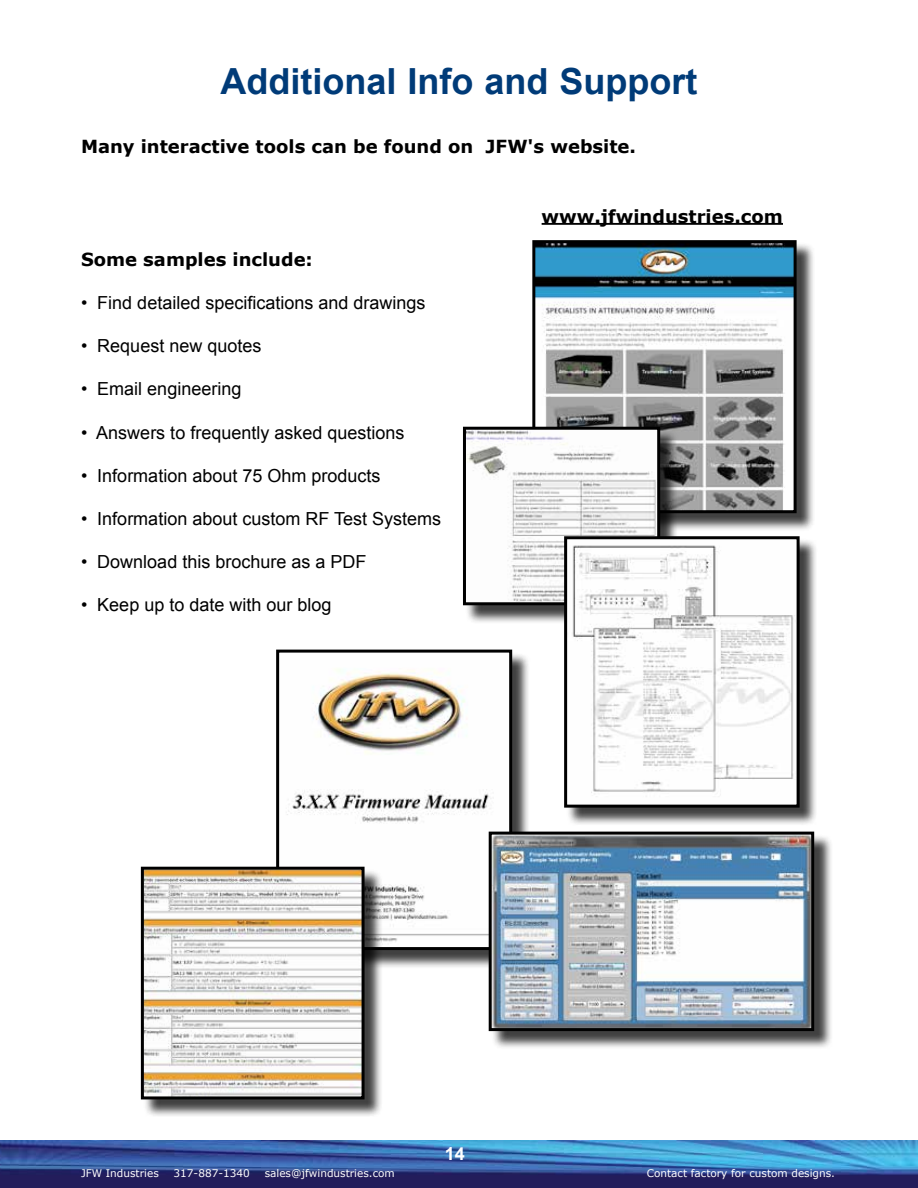
<style>
.page{position:relative;width:918px;height:1188px;background:#fff}
.page>*{position:absolute;margin:0;border:0;box-sizing:border-box;transform-origin:0 0}
.t1{font:700 36px "Arial";color:#003b78}
.t2{font:18px "Arial";color:#000}
.t3{font:700 18px "Verdana";color:#000}
.t4{font:700 18px "Arial";color:#fff}
.t5{font:10.5px "Verdana";color:#fff}
</style>
<div class="page">
<img style="left:0;top:1140px;width:918px;height:48px">
<hr style="left:542px;top:223px;width:241px;height:2px;background:#000">
<div style="left:535px;top:242px;width:280px;height:290px;background:#000;opacity:.75"></div>
<img style="left:536px;top:244px;width:257px;height:265px">
<div style="left:532px;top:240px;width:265px;height:273px;border:3px solid #000"></div>
<div style="left:278px;top:652px;width:253px;height:317px;background:#000;opacity:.75"></div>
<img style="left:280px;top:654px;width:228px;height:292px">
<div style="left:276px;top:650px;width:236px;height:300px;border:3px solid #000"></div>
<div style="left:491px;top:834px;width:342px;height:216px;background:#000;opacity:.75"></div>
<img style="left:493px;top:836px;width:317px;height:191px">
<div style="left:489px;top:832px;width:325px;height:199px;border:3px solid #000"></div>
<div style="left:143px;top:869px;width:240px;height:249px;background:#000;opacity:.75"></div>
<img style="left:145px;top:871px;width:216px;height:224px">
<div style="left:141px;top:867px;width:224px;height:232px;border:3px solid #000"></div>
<div style="left:465px;top:429px;width:214px;height:195px;background:#000;opacity:.75"></div>
<img style="left:467px;top:431px;width:189px;height:170px">
<div style="left:463px;top:427px;width:197px;height:178px;border:3px solid #000"></div>
<div style="left:566px;top:539px;width:252px;height:287px;background:#000;opacity:.75"></div>
<img style="left:568px;top:540px;width:228px;height:264px">
<div style="left:564px;top:536px;width:236px;height:272px;border:3px solid #000"></div>
<h1 class="t1" style="left:221px;top:57px;width:478px">Additional Info and Support</h1>
<p class="t3" style="left:81px;top:134px;width:557px">Many interactive tools can be found on JFW's website.</p>
<p class="t3" style="left:81px;top:247px;width:233px">Some samples include:</p>
<p class="t2" style="left:81px;top:291px;width:346px">• Find detailed specifications and drawings</p>
<p class="t2" style="left:81px;top:334px;width:182px">• Request new quotes</p>
<p class="t2" style="left:81px;top:377px;width:162px">• Email engineering</p>
<p class="t2" style="left:81px;top:421px;width:325px">• Answers to frequently asked questions</p>
<p class="t2" style="left:81px;top:464px;width:301px">• Information about 75 Ohm products</p>
<p class="t2" style="left:81px;top:507px;width:362px">• Information about custom RF Test Systems</p>
<p class="t2" style="left:81px;top:550px;width:287px">• Download this brochure as a PDF</p>
<p class="t2" style="left:81px;top:593px;width:252px">• Keep up to date with our blog</p>
<p class="t3" style="left:542px;top:203px;width:243px">www.jfwindustries.com</p>
<p class="t4" style="left:445px;top:1142px;width:22px">14</p>
<p class="t5" style="left:81px;top:1165px;width:79px">JFW Industries</p>
<p class="t5" style="left:174px;top:1165px;width:78px">317-887-1340</p>
<p class="t5" style="left:265px;top:1165px;width:132px">sales@jfwindustries.com</p>
<p class="t5" style="left:647px;top:1165px;width:190px">Contact factory for custom designs.</p>
</div>
